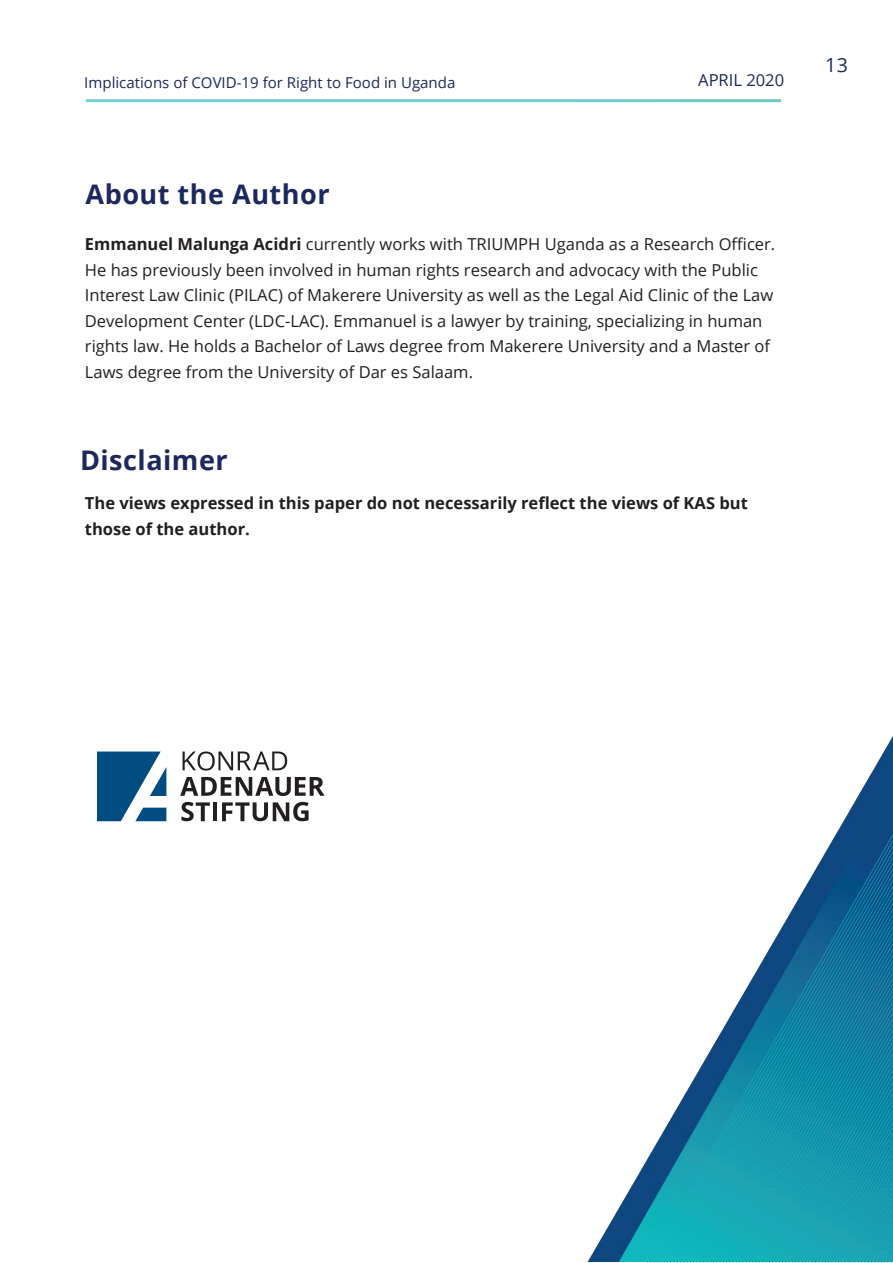
<style>
.page{position:relative;width:893px;height:1263px;background:#fff}
.page>*{position:absolute;margin:0;border:0;box-sizing:border-box;transform-origin:0 0}
.t1{font:700 27px "Open Sans";letter-spacing:.02em;color:#1d285c}
.t2{font:19.5px "Open Sans";color:#1d285c}
.t3{font:16.5px/25.5px "Open Sans";color:#231f20}
.t4{font:700 16.5px/25.5px "Open Sans";color:#231f20}
.t5{font:16.5px "Open Sans";color:#1d285c}
.t6{font:15px "Open Sans";color:#1d285c}
.s1{font-weight:700}
</style>
<div class="page">
<img style="left:587px;top:736px;width:306px;height:526px">
<svg style="left:647px;top:834px;width:246px;height:429px"></svg>
<svg style="left:183px;top:751px;width:104px;height:19px"></svg>
<svg style="left:180px;top:777px;width:145px;height:19px"></svg>
<svg style="left:181px;top:802px;width:29px;height:19px"></svg>
<svg style="left:222px;top:802px;width:87px;height:19px"></svg>
<svg style="left:97px;top:751px;width:69px;height:70px"></svg>
<p class="t6" style="left:84px;top:72px;width:373px">Implications of COVID-19 for Right to Food in Uganda</p>
<p class="t5" style="left:698px;top:69px;width:88px">APRIL 2020</p>
<h1 class="t1" style="left:86px;top:175px;width:246px">About the Author</h1>
<p class="t3" style="left:85px;top:231px;width:692px"><span class="s1">Emmanuel Malunga Acidri</span> currently works with TRIUMPH Uganda as a Research Officer.<br>He has previously been involved in human rights research and advocacy with the Public Interest Law Clinic (PILAC) of Makerere University as well as the Legal Aid Clinic of the Law Development Center (LDC-LAC). Emmanuel is a lawyer by training, specializing in human rights law. He holds a Bachelor of Laws degree from Makerere University and a Master of Laws degree from the University of Dar es Salaam.</p>
<h1 class="t1" style="left:80px;top:441px;width:149px">Disclaimer</h1>
<p class="t4" style="left:85px;top:490px;width:665px">The views expressed in this paper do not necessarily reflect the views of KAS but those of the author.</p>
<p class="t2" style="left:825px;top:52px;width:24px">13</p>
</div>
